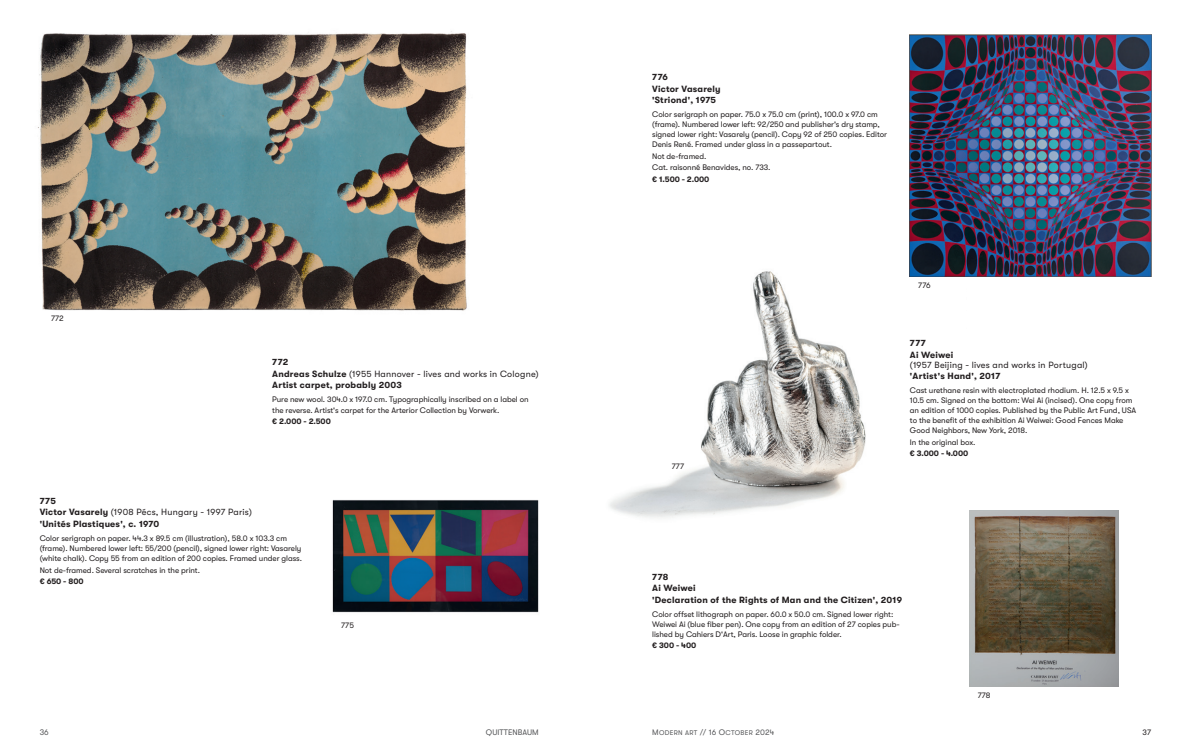
<style>
.page{position:relative;width:1191px;height:755px;background:#fff}
.page>*{position:absolute;margin:0;border:0;box-sizing:border-box;transform-origin:0 0}
.t1{font:700 9px/11.4px "GT Walsheim";letter-spacing:.025em;color:#231f20}
.t2{font:9px "GT Walsheim";letter-spacing:.025em;color:#231f20}
.t3{font:8px/10px "GT Walsheim";letter-spacing:-.005em;color:#231f20}
.t4{font:700 8px "GT Walsheim";letter-spacing:-.005em;color:#231f20}
.t5{font:8px "GT Walsheim";letter-spacing:.005em;color:#57585a}
.t6{font:8px "GT Walsheim Regular SC850";color:#231f20}
.t7{font:6.8px "GT Walsheim Regular SC850";letter-spacing:.045em;color:#57585a}
.s1{font-weight:400}
.s2{font-size:8px}
.s3{font-family:"GT Walsheim";font-size:8px}
</style>
<div class="page">
<img style="left:38px;top:31px;width:429px;height:280px">
<img style="left:609px;top:184px;width:358px;height:334px">
<img style="left:969px;top:510px;width:149px;height:176px">
<img style="left:332px;top:500px;width:207px;height:113px">
<img style="left:910px;top:34px;width:241px;height:242px">
<p class="t3" style="left:51px;top:313px;width:14px">772</p>
<p class="t1" style="left:272px;top:356px;width:268px">772<br>Andreas Schulze <span class="s1">(1955 Hannover - lives and works in Cologne)<br></span>Artist carpet, probably 2003</p>
<p class="t3" style="left:272px;top:394px;width:258px">Pure new wool. 304.0 x 197.0 cm. Typographically inscribed on a label on the reverse. Artist's carpet for the Arterior Collection by Vorwerk.</p>
<p class="t4" style="left:272px;top:416px;width:60px">€ 2.000 - 2.500</p>
<p class="t1" style="left:40px;top:495px;width:214px">775<br>Victor Vasarely <span class="s1">(1908 Pécs, Hungary - 1997 Paris) </span>'Unités Plastiques', c. 1970</p>
<p class="t3" style="left:40px;top:533px;width:264px">Color serigraph on paper. 44.3 x 89.5 cm (illustration), 58.0 x 103.3 cm (frame). Numbered lower left: 55/200 (pencil), signed lower right: Vasarely (white chalk). Copy 55 from an edition of 200 copies. Framed under glass.</p>
<p class="t3" style="left:40px;top:564px;width:162px">Not de-framed. Several scratches in the print.</p>
<p class="t4" style="left:40px;top:576px;width:45px">€ 650 - 800</p>
<p class="t3" style="left:341px;top:619px;width:14px">775</p>
<p class="t1" style="left:652px;top:71px;width:70px">776<br>Victor Vasarely 'Striond', 1975</p>
<p class="t3" style="left:652px;top:109px;width:236px">Color serigraph on paper. 75.0 x 75.0 cm (print), 100.0 x 97.0 cm (frame). Numbered lower left: 92/250 and publisher's dry stamp, signed lower right: Vasarely (pencil). Copy 92 of 250 copies. Editor Denis René. Framed under glass in a passepartout.</p>
<p class="t3" style="left:652px;top:150px;width:120px;line-height:11.4px">Not de-framed.<br>Cat. raisonné Benavides, no. 733.</p>
<p class="t4" style="left:652px;top:174px;width:59px">€ 1.500 - 2.000</p>
<p class="t3" style="left:671px;top:461px;width:14px">777</p>
<p class="t3" style="left:918px;top:280px;width:14px">776</p>
<p class="t1" style="left:910px;top:337px;width:45px">777<br>Ai Weiwei</p>
<p class="t2" style="left:910px;top:359px;width:179px">(1957 Beijing - lives and works in Portugal)</p>
<p class="t1" style="left:910px;top:370px;width:92px">'Artist's Hand', 2017</p>
<p class="t3" style="left:910px;top:385px;width:228px">Cast urethane resin with electroplated rhodium. H. 12.5 x 9.5 x 10.5 cm. Signed on the bottom: Wei Ai (incised). One copy from an edition of 1000 copies. Published by the Public Art Fund, USA to the benefit of the exhibition Ai Weiwei: Good Fences Make Good Neighbors, New York, 2018.</p>
<p class="t3" style="left:910px;top:437px;width:67px">In the original box.</p>
<p class="t4" style="left:910px;top:448px;width:60px">€ 3.000 - 4.000</p>
<p class="t1" style="left:652px;top:570px;width:251px">778<br>Ai Weiwei<br>'Declaration of the Rights of Man and the Citizen', 2019</p>
<p class="t3" style="left:652px;top:608px;width:249px">Color offset lithograph on paper. 60.0 x 50.0 cm. Signed lower right:<br>Weiwei Ai (blue fiber pen). One copy from an edition of 27 copies pub&shy;lished by Cahiers D'Art, Paris. Loose in graphic folder.</p>
<p class="t4" style="left:652px;top:640px;width:46px">€ 300 - 400</p>
<p class="t3" style="left:977px;top:690px;width:14px">778</p>
<p class="t5" style="left:40px;top:727px;width:11px">36</p>
<p class="t5" style="left:486px;top:727px;width:54px">QUITTENBAUM</p>
<p class="t7" style="left:652px;top:728px;width:124px"><span class="s2">M</span>ODERN ART <span class="s2">//</span> <span class="s3">16</span> <span class="s2">O</span>CTOBER <span class="s3">2024</span></p>
<p class="t6" style="left:1142px;top:727px;width:10px">37</p>
</div>
